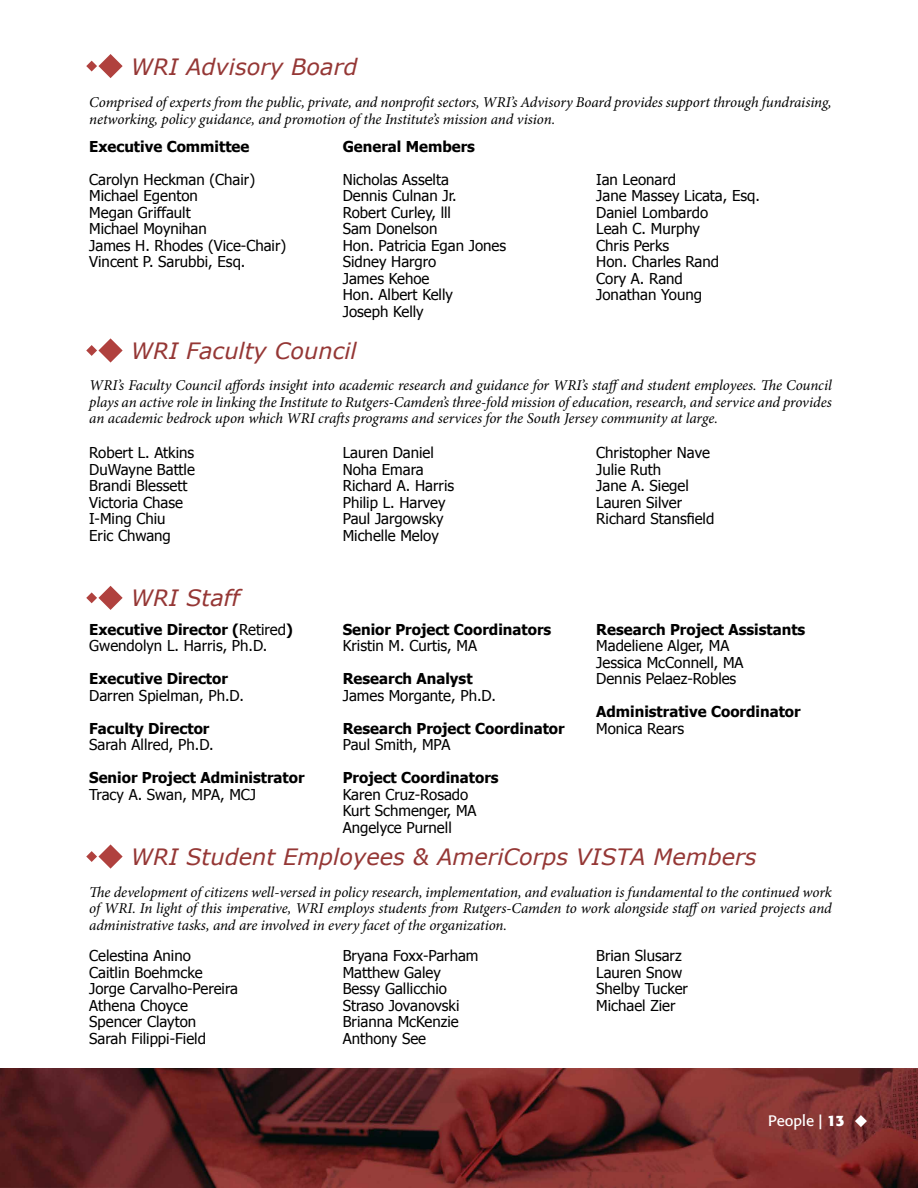
<style>
.page{position:relative;width:918px;height:1188px;background:#fff}
.page>*{position:absolute;margin:0;border:0;box-sizing:border-box;transform-origin:0 0}
.t1{font:italic 22.5px "Verdana";color:#953735}
.t2{font:15px/16.5px "Tahoma";color:#000}
.t3{font:italic 15px/16.5px "Minion Pro";letter-spacing:-.01em;color:#000;text-align:justify}
.t4{font:700 15px "Tahoma";color:#000}
.t5{font:15px "Formata BQ";color:#fff}
.s1{font-weight:700}
</style>
<div class="page">
<img style="left:0;top:1068px;width:918px;height:120px">
<svg style="left:86px;top:54px;width:37px;height:24px"></svg>
<svg style="left:86px;top:338px;width:37px;height:25px"></svg>
<svg style="left:86px;top:586px;width:37px;height:24px"></svg>
<svg style="left:86px;top:844px;width:37px;height:25px"></svg>
<svg style="left:855px;top:1115px;width:12px;height:12px"></svg>
<h1 class="t1" style="left:131px;top:51px;width:228px">WRI Advisory Board</h1>
<p class="t3" style="left:89px;top:94px;width:744px">Comprised of experts from the public, private, and nonprofit sectors, WRI’s Advisory Board provides support through fundraising, networking, policy guidance, and promotion of the Institute’s mission and vision.</p>
<p class="t4" style="left:89px;top:136px;width:162px">Executive Committee</p>
<p class="t2" style="left:89px;top:170px;width:198px">Carolyn Heckman (Chair)<br>Michael Egenton<br>Megan Griffault<br>Michael Moynihan<br>James H. Rhodes (Vice-Chair)<br>Vincent P. Sarubbi, Esq.</p>
<p class="t4" style="left:343px;top:136px;width:134px">General Members</p>
<p class="t2" style="left:343px;top:170px;width:165px">Nicholas Asselta<br>Dennis Culnan Jr.<br>Robert Curley, lll<br>Sam Donelson<br>Hon. Patricia Egan Jones<br>Sidney Hargro<br>James Kehoe<br>Hon. Albert Kelly<br>Joseph Kelly</p>
<p class="t2" style="left:596px;top:170px;width:165px">Ian Leonard<br>Jane Massey Licata, Esq.<br>Daniel Lombardo<br>Leah C. Murphy<br>Chris Perks<br>Hon. Charles Rand<br>Cory A. Rand<br>Jonathan Young</p>
<h1 class="t1" style="left:131px;top:335px;width:227px">WRI Faculty Council</h1>
<p class="t3" style="left:89px;top:377px;width:744px">WRI’s Faculty Council affords insight into academic research and guidance for WRI’s staffand student employees. The Council plays an active role in linking the Institute to Rutgers-Camden’s three-fold mission of education, research, and service and provides an academic bedrock upon which WRI crafts programs and services for the South Jersey community at large.</p>
<p class="t2" style="left:89px;top:444px;width:107px">Robert L. Atkins<br>DuWayne Battle<br>Brandi Blessett<br>Victoria Chase<br>I-Ming Chiu<br>Eric Chwang</p>
<p class="t2" style="left:343px;top:444px;width:113px">Lauren Daniel<br>Noha Emara<br>Richard A. Harris<br>Philip L. Harvey<br>Paul Jargowsky<br>Michelle Meloy</p>
<p class="t2" style="left:596px;top:444px;width:120px">Christopher Nave<br>Julie Ruth<br>Jane A. Siegel<br>Lauren Silver<br>Richard Stansfield</p>
<h1 class="t1" style="left:131px;top:583px;width:110px">WRI Staff</h1>
<p class="t2" style="left:89px;top:620px;width:205px"><span class="s1">Executive Director (</span>Retired<span class="s1">)<br></span>Gwendolyn L. Harris, Ph.D.</p>
<p class="t4" style="left:89px;top:668px;width:140px">Executive Director</p>
<p class="t2" style="left:89px;top:686px;width:156px">Darren Spielman, Ph.D.</p>
<p class="t4" style="left:89px;top:718px;width:122px">Faculty Director</p>
<p class="t2" style="left:89px;top:736px;width:126px">Sarah Allred, Ph.D.</p>
<p class="t4" style="left:89px;top:767px;width:217px">Senior Project Administrator</p>
<p class="t2" style="left:89px;top:785px;width:168px">Tracy A. Swan, MPA, MCJ</p>
<p class="t4" style="left:343px;top:619px;width:210px">Senior Project Coordinators</p>
<p class="t2" style="left:343px;top:637px;width:136px">Kristin M. Curtis, MA</p>
<p class="t4" style="left:343px;top:668px;width:131px">Research Analyst</p>
<p class="t2" style="left:343px;top:686px;width:155px">James Morgante, Ph.D.</p>
<p class="t4" style="left:343px;top:718px;width:223px">Research Project Coordinator</p>
<p class="t2" style="left:343px;top:736px;width:109px">Paul Smith, MPA</p>
<p class="t4" style="left:343px;top:767px;width:157px">Project Coordinators</p>
<p class="t2" style="left:343px;top:785px;width:135px">Karen Cruz-Rosado<br>Kurt Schmenger, MA<br>Angelyce Purnell</p>
<p class="t4" style="left:596px;top:619px;width:211px">Research Project Assistants</p>
<p class="t2" style="left:596px;top:637px;width:149px">Madeliene Alger, MA<br>Jessica McConnell, MA<br>Dennis Pelaez-Robles</p>
<p class="t4" style="left:596px;top:701px;width:206px">Administrative Coordinator</p>
<p class="t2" style="left:596px;top:719px;width:89px">Monica Rears</p>
<h1 class="t1" style="left:131px;top:841px;width:627px">WRI Student Employees &amp; AmeriCorps VISTA Members</h1>
<p class="t3" style="left:89px;top:884px;width:744px">The development of citizens well-versed in policy research, implementation, and evaluation is fundamental to the continued work of WRI. In light of this imperative, WRI employs students from Rutgers-Camden to work alongside staffon varied projects and administrative tasks, and are involved in every facet of the organization.</p>
<p class="t2" style="left:89px;top:947px;width:150px">Celestina Anino<br>Caitlin Boehmcke<br>Jorge Carvalho-Pereira<br>Athena Choyce<br>Spencer Clayton<br>Sarah Filippi-Field</p>
<p class="t2" style="left:343px;top:947px;width:137px">Bryana Foxx-Parham<br>Matthew Galey<br>Bessy Gallicchio<br>Straso Jovanovski<br>Brianna McKenzie<br>Anthony See</p>
<p class="t2" style="left:596px;top:947px;width:93px">Brian Slusarz<br>Lauren Snow<br>Shelby Tucker<br>Michael Zier</p>
<p class="t5" style="left:768px;top:1112px;width:78px">People | <span class="s1">13</span></p>
</div>
